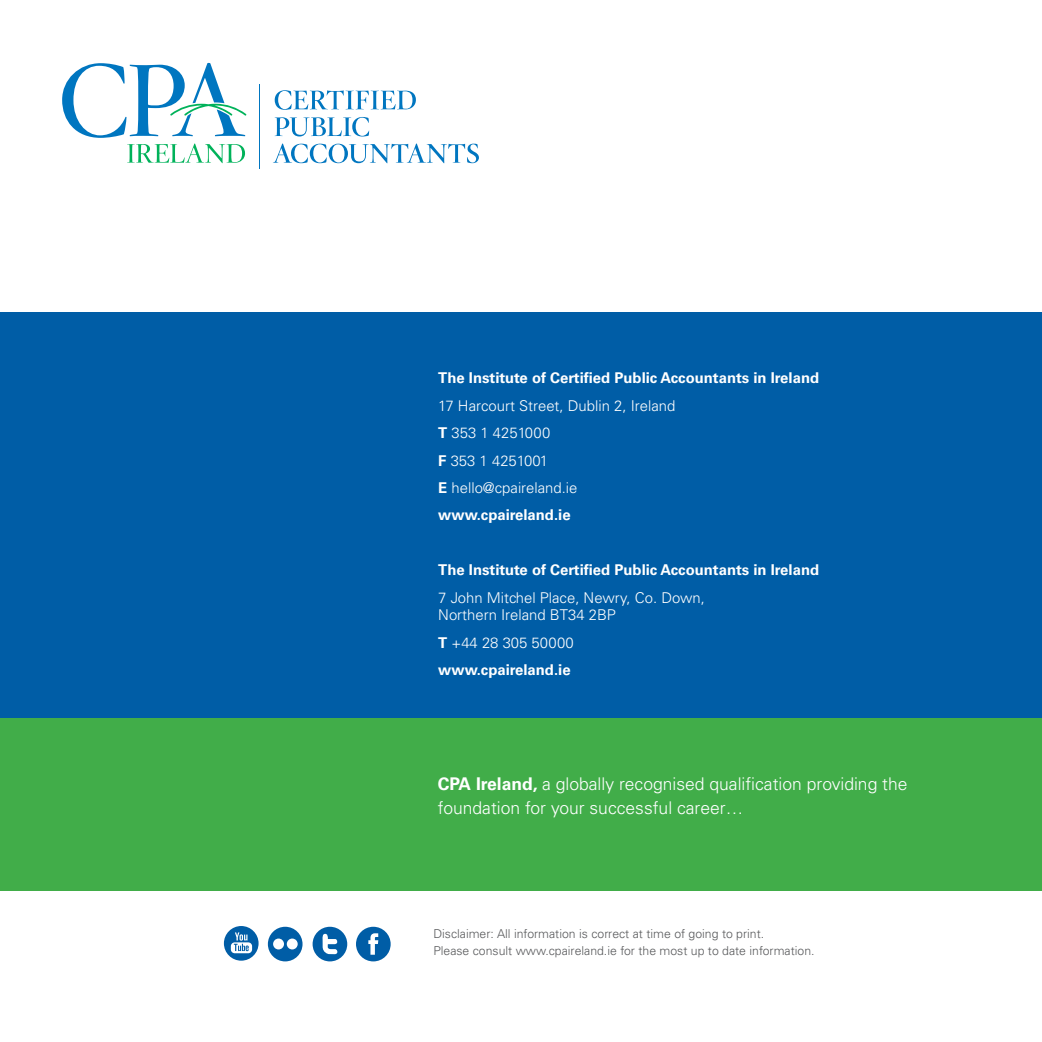
<style>
.page{position:relative;width:1042px;height:1042px;background:#fff}
.page>*{position:absolute;margin:0;border:0;box-sizing:border-box;transform-origin:0 0}
.t1{font:300 17.5px/24.5px "Univers";color:#fff}
.t2{font:300 14.88px/27.5px "Univers";color:#fff}
.t3{font:700 14.88px/27.5px "Univers";color:#fff}
.t4{font:300 12.25px/17.5px "Univers";color:#58595b}
.s1{font-weight:700}
.s2{font-weight:300}
</style>
<div class="page">
<div style="left:0;top:479px;width:1042px;height:412px;background:#41ad49"></div>
<div style="left:0;top:313px;width:1042px;height:405px;background:#005da6"></div>
<svg style="left:275px;top:90px;width:141px;height:20px"></svg>
<svg style="left:275px;top:117px;width:94px;height:19px"></svg>
<svg style="left:273px;top:143px;width:206px;height:20px"></svg>
<hr style="left:259px;top:84px;width:1px;height:85px;background:#0076c0">
<svg style="left:62px;top:63px;width:184px;height:100px"></svg>
<svg style="left:224px;top:926px;width:35px;height:34px"></svg>
<svg style="left:268px;top:927px;width:34px;height:34px"></svg>
<svg style="left:313px;top:927px;width:34px;height:34px"></svg>
<svg style="left:356px;top:927px;width:35px;height:34px"></svg>
<p class="t3" style="left:438px;top:364px;width:382px">The Institute of Certified Public Accountants in Ireland</p>
<p class="t2" style="left:438px;top:392px;width:239px">17 Harcourt Street, Dublin 2, Ireland<br><span class="s1">T</span> 353 1 4251000<br><span class="s1">F</span> 353 1 4251001<br><span class="s1">E</span> hello@cpaireland.ie <span class="s1">www.cpaireland.ie</span></p>
<p class="t3" style="left:438px;top:556px;width:382px">The Institute of Certified Public Accountants in Ireland</p>
<p class="t2" style="left:438px;top:589px;width:268px;line-height:17.5px">7 John Mitchel Place, Newry, Co. Down,<br>Northern Ireland BT34 2BP</p>
<p class="t3" style="left:438px;top:629px;width:137px">T <span class="s2">+44 28 305 50000 </span>www.cpaireland.ie</p>
<p class="t1" style="left:438px;top:771px;width:471px"><span class="s1">CPA Ireland,</span> a globally recognised qualification providing the foundation for your successful career…</p>
<p class="t4" style="left:433px;top:924px;width:383px">Disclaimer: All information is correct at time of going to print.<br>Please consult www.cpaireland.ie for the most up to date information.</p>
</div>
